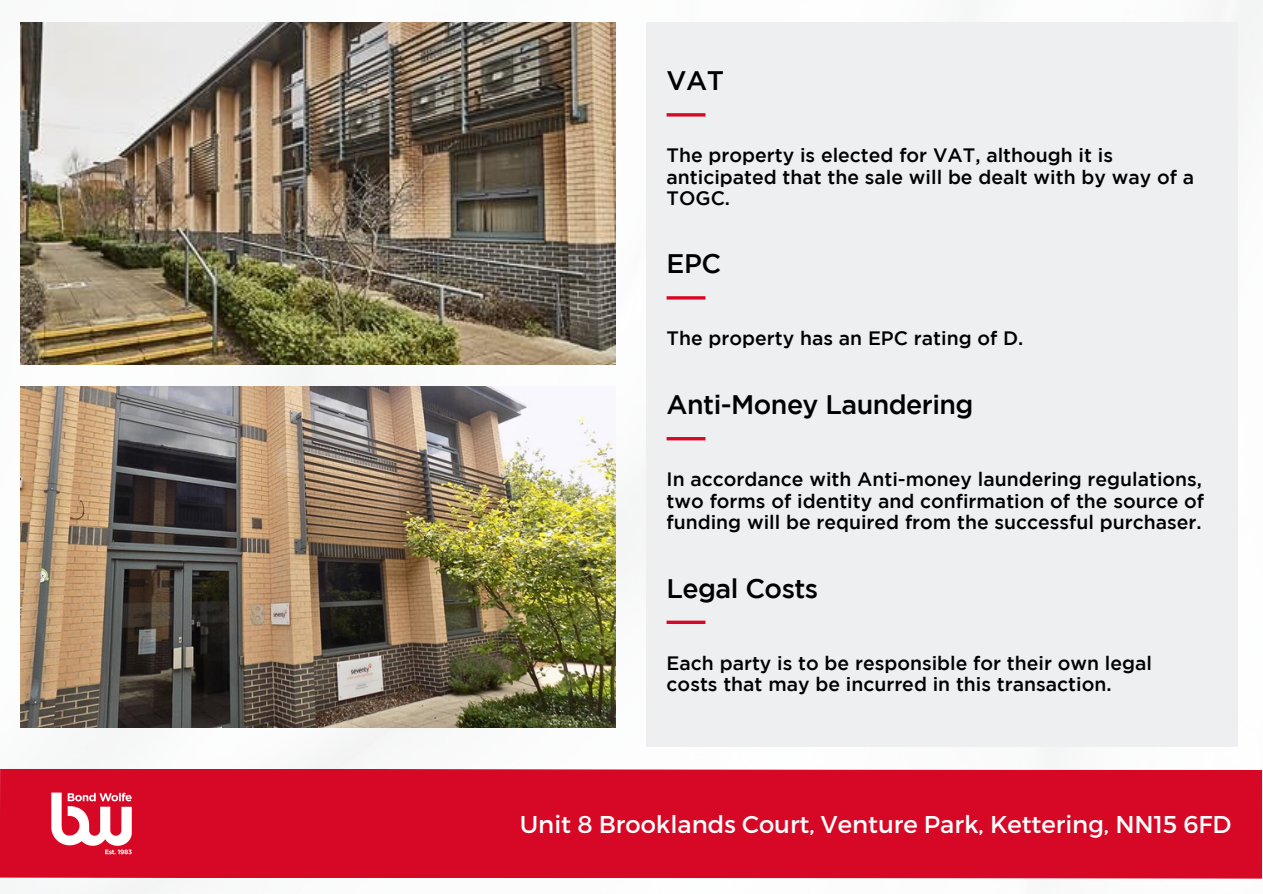
<style>
.page{position:relative;width:1263px;height:894px;background:#fff}
.page>*{position:absolute;margin:0;border:0;box-sizing:border-box;transform-origin:0 0}
.t1{font:500 26.7px "Gotham";letter-spacing:-.02em;color:#000}
.t2{font:24.3px "Montserrat";color:#fff}
.t3{font:500 19.35px/21.3px "Gotham";color:#000}
</style>
<div class="page">
<img style="left:0;top:0;width:1263px;height:893px">
<div style="left:0;top:768px;width:1262px;height:110px;background:#d70826"></div>
<img style="left:48px;top:787px;width:87px;height:72px">
<div style="left:646px;top:22px;width:591px;height:724px;background:#edeff1"></div>
<hr style="left:667px;top:113px;width:38px;height:3px;background:#d70826">
<img style="left:21px;top:387px;width:595px;height:340px">
<img style="left:21px;top:23px;width:595px;height:342px">
<hr style="left:667px;top:296px;width:38px;height:3px;background:#d70826">
<hr style="left:667px;top:437px;width:38px;height:3px;background:#d70826">
<hr style="left:667px;top:620px;width:38px;height:3px;background:#d70826">
<p class="t1" style="left:667px;top:71px;width:59px">VAT</p>
<p class="t3" style="left:667px;top:146px;width:529px">The property is elected for VAT, although it is anticipated that the sale will be dealt with by way of a<br>TOGC.</p>
<p class="t1" style="left:667px;top:254px;width:56px">EPC</p>
<p class="t3" style="left:667px;top:329px;width:358px">The property has an EPC rating of D.</p>
<p class="t1" style="left:667px;top:394px;width:308px">Anti-Money Laundering</p>
<p class="t3" style="left:667px;top:470px;width:539px;text-align:justify">In accordance with Anti-money laundering regulations, two forms of identity and confirmation of the source of funding will be required from the successful purchaser.</p>
<p class="t1" style="left:667px;top:578px;width:153px">Legal Costs</p>
<p class="t3" style="left:667px;top:653px;width:487px">Each party is to be responsible for their own legal costs that may be incurred in this transaction.</p>
<p class="t2" style="left:520px;top:808px;width:713px">Unit 8 Brooklands Court, Venture Park, Kettering, NN15 6FD</p>
</div>
